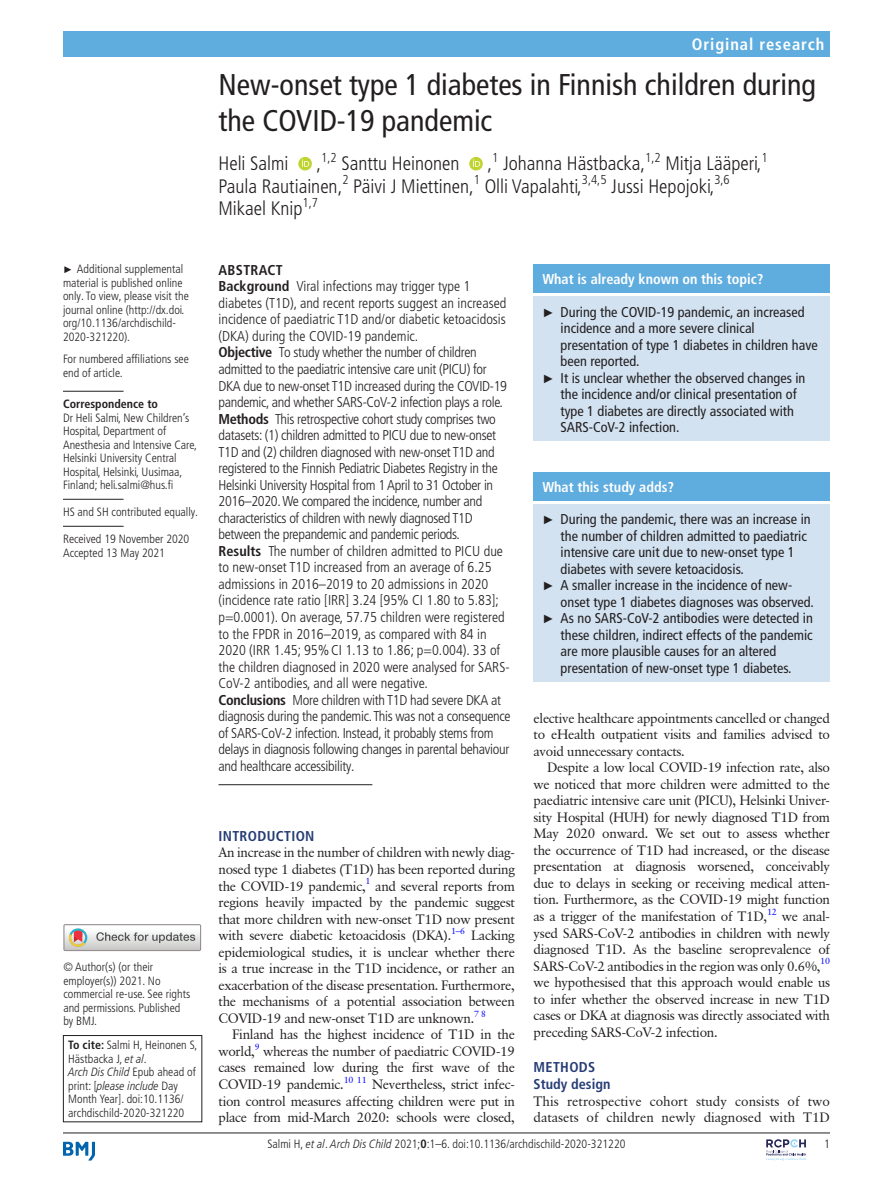
<style>
.page{position:relative;width:893px;height:1191px;background:#fff}
.page>*{position:absolute;margin:0;border:0;box-sizing:border-box;transform-origin:0 0}
.t1{font:condensed 30px/36px "Frutiger LT Pro";color:#231f20}
.t2{font:300 condensed 19.5px/22.5px "Frutiger LT Pro";color:#231f20}
.t3{font:700 condensed 16.5px "Frutiger LT Pro";letter-spacing:.055em;color:#fff}
.t4{font:300 condensed 14.25px/16.5px "Frutiger LT Pro";letter-spacing:-.02em;color:#231f20}
.t5{font:condensed 14.25px "Frutiger LT Pro";color:#231f20}
.t6{font:700 condensed 14.25px "Frutiger LT Pro";color:#fff}
.t7{font:700 condensed 14.25px/17.2px "Frutiger LT Pro";color:#263c74}
.t8{font:700 condensed 14.25px "Frutiger LT Pro";letter-spacing:.025em;color:#263c74}
.t9{font:13.5px/16.5px "Classical Garamond BT";letter-spacing:-.02em;color:#231f20;text-align:justify}
.t10{font:13.5px/16.5px "Classical Garamond BT";color:#231f20}
.t11{font:300 condensed 12.9px "Frutiger LT Pro";color:#231f20}
.t12{font:300 condensed 12px/13.5px "Frutiger LT Pro";color:#231f20}
.t13{font:700 condensed 12px "Frutiger LT Pro";color:#231f20}
.s1{font-family:"Arial";font-weight:400;font-stretch:normal;font-size:9.75px}
.s2{font-weight:700}
.s3{font-style:italic}
.s4{font-family:"Arial";font-stretch:normal;font-size:12px}
</style>
<div class="page">
<hr style="left:63px;top:1132px;width:767px;height:1px;background:#231f20">
<svg style="left:766px;top:1139px;width:40px;height:21px"></svg>
<svg style="left:63px;top:1141px;width:32px;height:19px"></svg>
<div style="left:63px;top:31px;width:767px;height:25px;background:#5facdf"></div>
<svg style="left:298px;top:157px;width:14px;height:13px"></svg>
<svg style="left:469px;top:157px;width:14px;height:13px"></svg>
<div style="left:63px;top:1035px;width:139px;height:87px;border:1px solid #231f20"></div>
<hr style="left:63px;top:391px;width:61px;height:1px;background:#231f20">
<hr style="left:63px;top:499px;width:61px;height:1px;background:#231f20">
<hr style="left:63px;top:526px;width:61px;height:1px;background:#231f20">
<div style="left:63px;top:924px;width:138px;height:27px;border:1px solid #969090"></div>
<svg style="left:64px;top:924px;width:137px;height:26px"></svg>
<hr style="left:219px;top:784px;width:153px;height:1px;background:#231f20">
<div style="left:534px;top:264px;width:296px;height:29px;background:#5facdf"></div>
<div style="left:534px;top:297px;width:296px;height:144px;background:#d2e2f1"></div>
<div style="left:534px;top:472px;width:296px;height:28px;background:#5facdf"></div>
<div style="left:534px;top:504px;width:296px;height:178px;background:#d2e2f1"></div>
<p class="t12" style="left:63px;top:262px;width:127px"><span class="s1">►</span> Additional supplemental material is published online only. To view, please visit the journal online (http://dx.doi. org/10.1136/archdischild-<br>2020-321220).</p>
<p class="t12" style="left:63px;top:352px;width:127px">For numbered affiliations see end of article.</p>
<p class="t13" style="left:63px;top:397px;width:97px">Correspondence to</p>
<p class="t12" style="left:63px;top:411px;width:135px">Dr Heli Salmi, New Children’s<br>Hospital, Department of<br>Anesthesia and Intensive Care,<br>Helsinki University Central<br>Hospital, Helsinki, Uusimaa,<br>Finland; heli.salmi@hus.fi</p>
<p class="t12" style="left:63px;top:505px;width:137px">HS and SH contributed equally.</p>
<p class="t12" style="left:63px;top:532px;width:128px">Received 19 November 2020<br>Accepted 13 May 2021</p>
<p class="t12" style="left:63px;top:960px;width:128px">© Author(s) (or their employer(s)) 2021. No commercial re-use. See rights and permissions. Published by BMJ.</p>
<p class="t12" style="left:68px;top:1038px;width:131px"><span class="s2">To cite:</span> Salmi H, Heinonen S,<br>Hästbacka J, <span class="s3">et al</span>.<br><span class="s3">Arch Dis Child</span> Epub ahead of print: [<span class="s3">please include</span> Day<br>Month Year]. doi:10.1136/ archdischild-2020-321220</p>
<p class="t3" style="left:692px;top:34px;width:134px">Original research</p>
<h1 class="t1" style="left:219px;top:66px;width:599px">New-onset type 1 diabetes in Finnish children during the COVID-19 pandemic</h1>
<h2 class="t2" style="left:219px;top:153px;width:72px">Heli Salmi</h2>
<h2 class="t2" style="left:317px;top:153px;width:144px">,<sup>1,2</sup> Santtu Heinonen</h2>
<h2 class="t2" style="left:219px;top:153px;width:551px;text-indent:269px">,<sup>1</sup> Johanna Hästbacka,<sup>1,2</sup> Mitja Lääperi,<sup>1<br></sup>Paula Rautiainen,<sup>2</sup> Päivi J Miettinen,<sup>1</sup> Olli Vapalahti,<sup>3,4,5</sup> Jussi Hepojoki,<sup>3,6<br></sup>Mikael Knip</h2>
<p class="t11" style="left:303px;top:195px;width:17px">1,7</p>
<p class="t4" style="left:218px;top:262px;width:293px"><span class="s2">ABSTRACT<br>Background</span> Viral infections may trigger type 1 diabetes (T1D), and recent reports suggest an increased incidence of paediatric T1D and/or diabetic ketoacidosis (DKA) during the COVID-19 pandemic.<br><span class="s2">Objective</span> To study whether the number of children admitted to the paediatric intensive care unit (PICU) for DKA due to new-onset T1D increased during the COVID-19 pandemic, and whether SARS-CoV-2 infection plays a role.<br><span class="s2">Methods</span> This retrospective cohort study comprises two datasets: (1) children admitted to PICU due to new-onset T1D and (2) children diagnosed with new-onset T1D and registered to the Finnish Pediatric Diabetes Registry in the Helsinki University Hospital from 1 April to 31 October in 2016–2020. We compared the incidence, number and characteristics of children with newly diagnosed T1D between the prepandemic and pandemic periods.<br><span class="s2">Results</span> The number of children admitted to PICU due to new-onset T1D increased from an average of 6.25 admissions in 2016–2019 to 20 admissions in 2020 (incidence rate ratio [IRR] 3.24 [95% CI 1.80 to 5.83]; p=0.0001). On average, 57.75 children were registered to the FPDR in 2016–2019, as compared with 84 in 2020 (IRR 1.45; 95%CI 1.13 to 1.86; p=0.004). 33 of the children diagnosed in 2020 were analysed for SARS-CoV-2 antibodies, and all were negative.<br><span class="s2">Conclusions</span> More children with T1D had severe DKA at diagnosis during the pandemic. This was not a consequence of SARS-CoV-2 infection. Instead, it probably stems from delays in diagnosis following changes in parental behaviour and healthcare accessibility.</p>
<p class="t8" style="left:218px;top:827px;width:98px">INTRODUCTION</p>
<p class="t9" style="left:219px;top:844px;width:298px">An increase in the number of children with newly diag&shy;nosed type 1 diabetes (T1D) has been reported during the COVID-19 pandemic,<sup>1</sup> and several reports from regions heavily impacted by the pandemic suggest that more children with new-onset T1D now present with severe diabetic ketoacidosis (DKA).<sup>1–6</sup> Lacking epidemiological studies, it is unclear whether there is a true increase in the T1D incidence, or rather an exacerbation of the disease presentation. Furthermore, the mechanisms of a potential association between COVID-19 and new-onset T1D are unknown.<sup>7</sup> <sup>8</sup></p>
<p class="t9" style="left:219px;top:1026px;width:298px;text-indent:14px">Finland has the highest incidence of T1D in the world,<sup>9</sup> whereas the number of paediatric COVID-19 cases remained low during the first wave of the COVID-19 pandemic.<sup>10</sup> <sup>11</sup> Nevertheless, strict infec&shy;tion control measures affecting children were put in place from mid-March 2020: schools were closed,</p>
<p class="t6" style="left:543px;top:270px;width:222px">What is already known on this topic?</p>
<p class="t5" style="left:543px;top:303px;width:263px"><span class="s4">►</span> During the COVID-19 pandemic, an increased</p>
<p class="t5" style="left:561px;top:320px;width:196px">incidence and a more severe clinical</p>
<p class="t5" style="left:561px;top:336px;width:259px">presentation of type 1 diabetes in children have</p>
<p class="t5" style="left:561px;top:353px;width:81px">been reported.</p>
<p class="t5" style="left:543px;top:369px;width:264px"><span class="s4">►</span> It is unclear whether the observed changes in</p>
<p class="t5" style="left:561px;top:386px;width:238px">the incidence and/or clinical presentation of</p>
<p class="t5" style="left:561px;top:402px;width:235px">type 1 diabetes are directly associated with</p>
<p class="t5" style="left:561px;top:419px;width:120px">SARS-CoV-2 infection.</p>
<p class="t6" style="left:543px;top:478px;width:133px">What this study adds?</p>
<p class="t5" style="left:543px;top:511px;width:270px"><span class="s4">►</span> During the pandemic, there was an increase in</p>
<p class="t5" style="left:561px;top:527px;width:248px">the number of children admitted to paediatric</p>
<p class="t5" style="left:561px;top:544px;width:235px">intensive care unit due to new-onset type 1</p>
<p class="t5" style="left:561px;top:560px;width:185px">diabetes with severe ketoacidosis.</p>
<p class="t5" style="left:543px;top:577px;width:251px"><span class="s4">►</span> A smaller increase in the incidence of new-</p>
<p class="t5" style="left:561px;top:593px;width:255px">onset type 1 diabetes diagnoses was observed.</p>
<p class="t5" style="left:543px;top:610px;width:272px"><span class="s4">►</span> As no SARS-CoV-2 antibodies were detected in</p>
<p class="t5" style="left:561px;top:626px;width:254px">these children, indirect effects of the pandemic</p>
<p class="t5" style="left:561px;top:643px;width:217px">are more plausible causes for an altered</p>
<p class="t5" style="left:561px;top:659px;width:233px">presentation of new-onset type 1 diabetes.</p>
<p class="t9" style="left:534px;top:710px;width:298px">elective healthcare appointments cancelled or changed to eHealth outpatient visits and families advised to avoid unnecessary contacts.</p>
<p class="t9" style="left:534px;top:759px;width:298px;text-indent:14px">Despite a low local COVID-19 infection rate, also we noticed that more children were admitted to the paediatric intensive care unit (PICU), Helsinki Univer&shy;sity Hospital (HUH) for newly diagnosed T1D from May 2020 onward. We set out to assess whether the occurrence of T1D had increased, or the disease presentation at diagnosis worsened, conceivably due to delays in seeking or receiving medical atten&shy;tion. Furthermore, as the COVID-19 might function as a trigger of the manifestation of T1D,<sup>12</sup> we anal&shy;ysed SARS-CoV-2 antibodies in children with newly diagnosed T1D. As the baseline seroprevalence of SARS-CoV-2 antibodies in the region was only 0.6%,<sup>10 </sup>we hypothesised that this approach would enable us to infer whether the observed increase in new T1D cases or DKA at diagnosis was directly associated with preceding SARS-CoV-2 infection.</p>
<p class="t7" style="left:534px;top:1058px;width:78px">METHODS<br>Study design</p>
<p class="t10" style="left:534px;top:1092px;width:298px">This retrospective cohort study consists of two datasets of children newly diagnosed with T1D</p>
<p class="t12" style="left:267px;top:1136px;width:360px">Salmi H, <span class="s3">et al</span>. <span class="s3">Arch Dis Child</span> 2021;<span class="s2">0</span>:1–6. doi:10.1136/archdischild-2020-321220</p>
<p class="t12" style="left:824px;top:1136px;width:7px">1</p>
</div>
